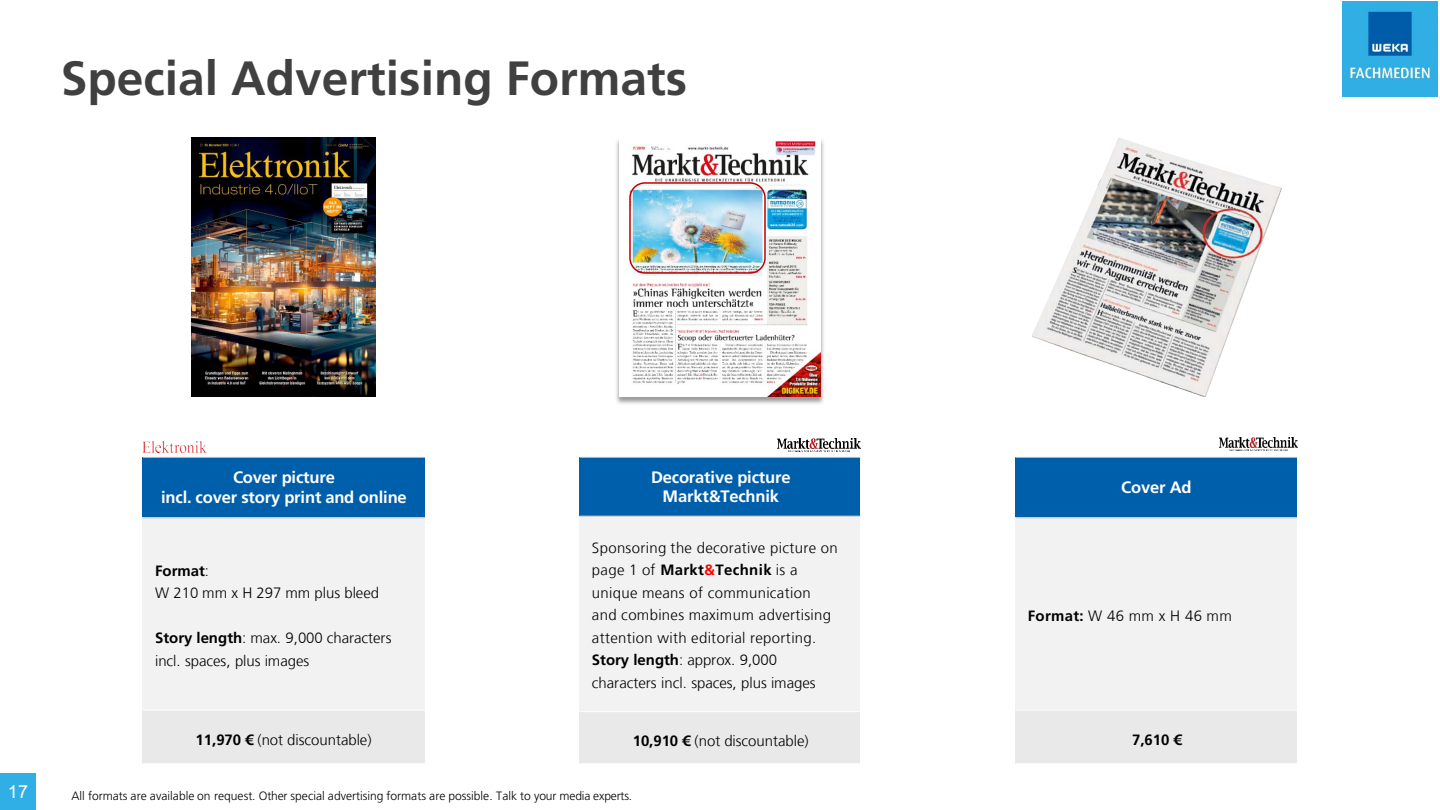
<style>
.page{position:relative;width:1440px;height:810px;background:#fff}
.page>*{position:absolute;margin:0;border:0;box-sizing:border-box;transform-origin:0 0}
.t1{font:700 48px "Frutiger LT Std";color:#404040}
.t2{font:18px "Arial";color:#fff}
.t3{font:700 16.5px/19.8px "Frutiger LT Std";letter-spacing:-.015em;color:#fff;text-align:center}
.t4{font:700 16.5px/19.8px "Frutiger LT Com";letter-spacing:-.01em;color:#fff;text-align:center}
.t5{font:300 15px/22.5px "Frutiger LT Com";letter-spacing:.02em;color:#000}
.t6{font:300 15px/22.5px "Frutiger LT Com";color:#000}
.t7{font:700 15px "Frutiger LT Com";color:#000}
.t8{font:300 12px "Frutiger LT Std";letter-spacing:-.005em;color:#000}
.s1{font-weight:700}
.s2{font-weight:700;color:#f00}
</style>
<div class="page">
<img style="left:1343px;top:2px;width:95px;height:94px">
<img style="left:143px;top:441px;width:63px;height:11px">
<img style="left:1032px;top:138px;width:249px;height:259px">
<div style="left:1016px;top:457px;width:281px;height:61px;background:#005faa"></div>
<div style="left:1016px;top:518px;width:281px;height:192px;background:#f2f2f2"></div>
<div style="left:1016px;top:710px;width:281px;height:54px;background:#e9e9e9"></div>
<hr style="left:1016px;top:517px;width:281px;height:1px;background:#bcbec0">
<hr style="left:1016px;top:710px;width:281px;height:1px;background:#fff">
<hr style="left:1016px;top:457px;width:281px;height:1px;background:#bcbec0">
<hr style="left:1016px;top:763px;width:281px;height:1px;background:#fff">
<div style="left:0;top:774px;width:36px;height:36px;background:#2fafe5"></div>
<div style="left:143px;top:457px;width:282px;height:61px;background:#005faa"></div>
<div style="left:143px;top:518px;width:282px;height:192px;background:#f2f2f2"></div>
<div style="left:143px;top:710px;width:282px;height:54px;background:#e9e9e9"></div>
<hr style="left:143px;top:517px;width:282px;height:1px;background:#bcbec0">
<hr style="left:143px;top:710px;width:282px;height:1px;background:#fff">
<hr style="left:143px;top:457px;width:282px;height:1px;background:#bcbec0">
<hr style="left:143px;top:763px;width:282px;height:1px;background:#fff">
<img style="left:1220px;top:438px;width:77px;height:12px">
<img style="left:192px;top:137px;width:183px;height:260px">
<div style="left:580px;top:457px;width:280px;height:59px;background:#005faa"></div>
<div style="left:580px;top:516px;width:280px;height:196px;background:#f2f2f2"></div>
<div style="left:580px;top:712px;width:280px;height:52px;background:#e9e9e9"></div>
<hr style="left:580px;top:516px;width:280px;height:1px;background:#bcbec0">
<hr style="left:580px;top:711px;width:280px;height:1px;background:#fff">
<hr style="left:580px;top:457px;width:280px;height:1px;background:#bcbec0">
<hr style="left:580px;top:763px;width:280px;height:1px;background:#fff">
<img style="left:778px;top:438px;width:82px;height:13px">
<img style="left:616px;top:140px;width:208px;height:264px">
<img style="left:619px;top:140px;width:202px;height:257px">
<div style="left:629px;top:182px;width:137px;height:92px;border:2px solid #c00000;border-radius:15px"></div>
<h2 class="t1" style="left:61px;top:50px;width:628px">Special Advertising Formats</h2>
<p class="t2" style="left:8px;top:779px;width:22px">17</p>
<p class="t3" style="left:161px;top:468px;width:247px">Cover picture<br>incl. cover story print and online</p>
<p class="t6" style="left:155px;top:559px;width:225px"><span class="s1">Format</span>:<br>W 210 mm x H 297 mm plus bleed</p>
<p class="t6" style="left:155px;top:627px;width:238px"><span class="s1">Story length</span>: max. 9,000 characters incl. spaces, plus images</p>
<p class="t6" style="left:196px;top:729px;width:177px"><span class="s1">11,970 €</span> (not discountable)</p>
<p class="t4" style="left:651px;top:467px;width:141px">Decorative picture<br>Markt&amp;Technik</p>
<p class="t5" style="left:592px;top:537px;width:247px">Sponsoring the decorative picture on page 1 of <span class="s1">Markt</span><span class="s2">&amp;</span><span class="s1">Technik</span> is a unique means of communication and combines maximum advertising attention with editorial reporting.<br><span class="s1">Story length</span>: approx. 9,000 characters incl. spaces, plus images</p>
<p class="t6" style="left:633px;top:730px;width:177px"><span class="s1">10,910 €</span> (not discountable)</p>
<p class="t8" style="left:71px;top:790px;width:562px">All formats are available on request. Other special advertising formats are possible. Talk to your media experts.</p>
<p class="t3" style="left:1121px;top:478px;width:72px">Cover Ad</p>
<p class="t5" style="left:1028px;top:604px;width:206px"><span class="s1">Format:</span> W 46 mm x H 46 mm</p>
<p class="t7" style="left:1132px;top:731px;width:51px">7,610 €</p>
</div>
